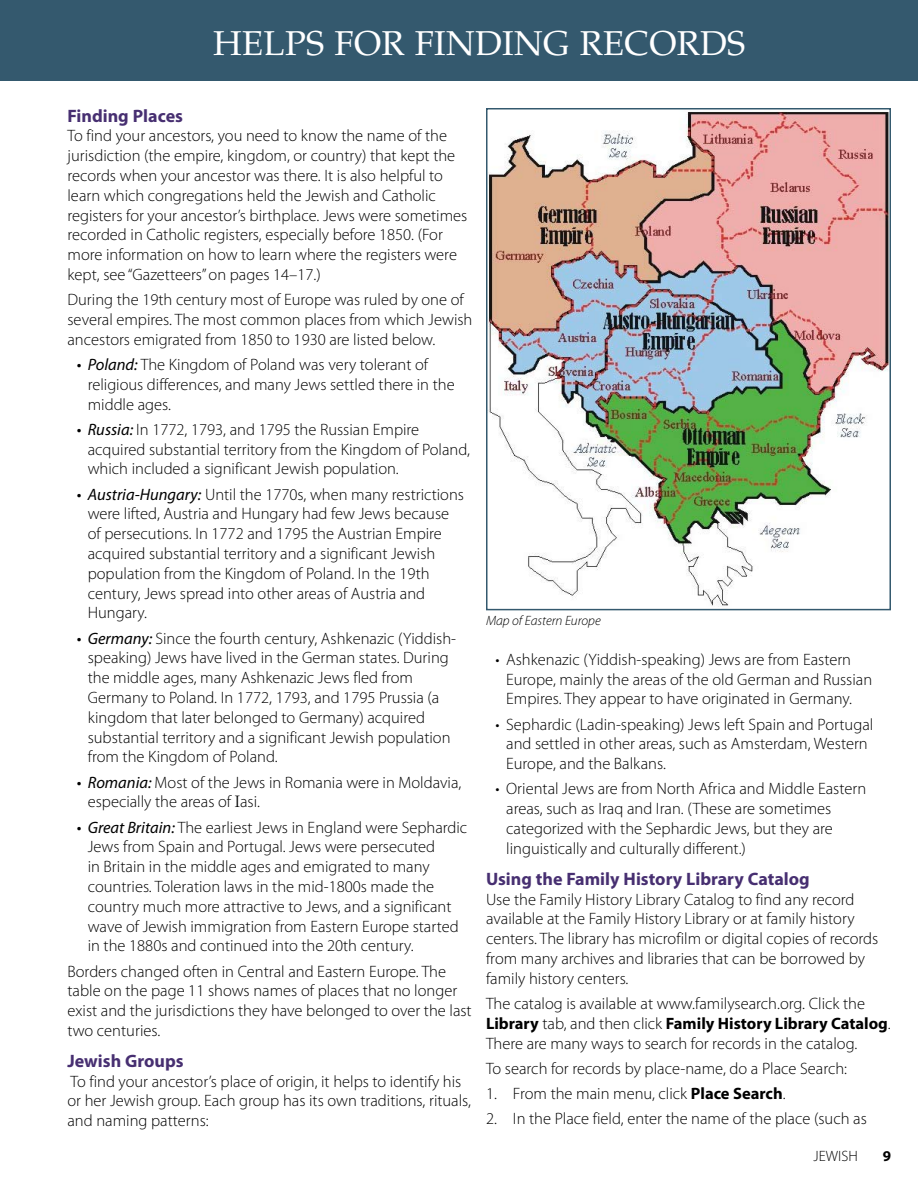
<style>
.page{position:relative;width:918px;height:1188px;background:#fff}
.page>*{position:absolute;margin:0;border:0;box-sizing:border-box;transform-origin:0 0}
.t1{font:34.5px "Palatino LT Std";letter-spacing:.01em;color:#fff}
.t2{font:700 18px "Myriad Pro";color:#472f71}
.t3{font:300 16.5px/19.8px "Myriad Pro";color:#000}
.t4{font:300 15px "Myriad Pro";color:#000}
.t5{font:italic 300 13.5px "Myriad Pro";color:#000}
.s1{font-weight:400;font-style:italic}
.s2{font-family:"Palatino LT Std"}
.s3{font-weight:700}
</style>
<div class="page">
<div style="left:0;top:0;width:918px;height:81px;background:#34596e"></div>
<img style="left:489px;top:111px;width:399px;height:495px">
<div style="left:486px;top:108px;width:405px;height:502px;border:2px solid #34596e"></div>
<h1 class="t1" style="left:213px;top:23px;width:534px">HELPS FOR FINDING RECORDS</h1>
<p class="t2" style="left:68px;top:104px;width:117px">Finding Places</p>
<p class="t3" style="left:68px;top:126px;width:401px">To find your ancestors, you need to know the name of the jurisdiction (the empire, kingdom, or country) that kept the records when your ancestor was there. It is also helpful to learn which congregations held the Jewish and Catholic registers for your ancestor’s birthplace. Jews were sometimes recorded in Catholic registers, especially before 1850. (For more information on how to learn where the registers were kept, see “Gazetteers” on pages 14–17.)</p>
<p class="t3" style="left:68px;top:290px;width:407px">During the 19th century most of Europe was ruled by one of several empires. The most common places from which Jewish ancestors emigrated from 1850 to 1930 are listed below.</p>
<p class="t3" style="left:88px;top:354px;width:368px;text-indent:-11px"><span class="s1">• Poland:</span> The Kingdom of Poland was very tolerant of religious differences, and many Jews settled there in the middle ages.</p>
<p class="t3" style="left:88px;top:419px;width:384px;text-indent:-11px"><span class="s1">• Russia:</span> In 1772, 1793, and 1795 the Russian Empire acquired substantial territory from the Kingdom of Poland, which included a significant Jewish population.</p>
<p class="t3" style="left:88px;top:484px;width:378px;text-indent:-11px"><span class="s1">• Austria-Hungary:</span> Until the 1770s, when many restrictions were lifted, Austria and Hungary had few Jews because of persecutions. In 1772 and 1795 the Austrian Empire acquired substantial territory and a significant Jewish population from the Kingdom of Poland. In the 19th century, Jews spread into other areas of Austria and Hungary.</p>
<p class="t3" style="left:88px;top:628px;width:370px;text-indent:-11px"><span class="s1">• Germany:</span> Since the fourth century, Ashkenazic (Yiddish&shy;speaking) Jews have lived in the German states. During the middle ages, many Ashkenazic Jews fled from Germany to Poland. In 1772, 1793, and 1795 Prussia (a kingdom that later belonged to Germany) acquired substantial territory and a significant Jewish population from the Kingdom of Poland.</p>
<p class="t3" style="left:88px;top:772px;width:375px;text-indent:-11px"><span class="s1">• Romania:</span> Most of the Jews in Romania were in Moldavia, especially the areas of <span class="s2">I</span>asi.</p>
<p class="t3" style="left:88px;top:817px;width:381px;text-indent:-11px"><span class="s1">• Great Britain:</span> The earliest Jews in England were Sephardic Jews from Spain and Portugal. Jews were persecuted<br>in Britain in the middle ages and emigrated to many countries. Toleration laws in the mid-1800s made the country much more attractive to Jews, and a significant wave of Jewish immigration from Eastern Europe started in the 1880s and continued into the 20th century.</p>
<p class="t3" style="left:68px;top:961px;width:406px">Borders changed often in Central and Eastern Europe. The table on the page 11 shows names of places that no longer exist and the jurisdictions they have belonged to over the last two centuries.</p>
<p class="t2" style="left:68px;top:1049px;width:118px">Jewish Groups</p>
<p class="t3" style="left:68px;top:1071px;width:405px">To find your ancestor’s place of origin, it helps to identify his or her Jewish group. Each group has its own traditions, rituals, and naming patterns:</p>
<p class="t5" style="left:486px;top:612px;width:116px">Map of Eastern Europe</p>
<p class="t3" style="left:506px;top:649px;width:368px;text-indent:-11px">• Ashkenazic (Yiddish-speaking) Jews are from Eastern<br>Europe, mainly the areas of the old German and Russian<br>Empires. They appear to have originated in Germany.</p>
<p class="t3" style="left:506px;top:714px;width:369px;text-indent:-11px">• Sephardic (Ladin-speaking) Jews left Spain and Portugal and settled in other areas, such as Amsterdam, Western<br>Europe, and the Balkans.</p>
<p class="t3" style="left:506px;top:779px;width:361px;text-indent:-11px">• Oriental Jews are from North Africa and Middle Eastern areas, such as Iraq and Iran. (These are sometimes categorized with the Sephardic Jews, but they are linguistically and culturally different.)</p>
<p class="t2" style="left:486px;top:867px;width:325px">Using the Family History Library Catalog</p>
<p class="t3" style="left:486px;top:889px;width:394px">Use the Family History Library Catalog to find any record available at the Family History Library or at family history centers. The library has microfilm or digital copies of records from many archives and libraries that can be borrowed by family history centers.</p>
<p class="t3" style="left:486px;top:993px;width:406px">The catalog is available at www.familysearch.org. Click the<br><span class="s3">Library</span> tab, and then click <span class="s3">Family History Library Catalog</span>.<br>There are many ways to search for records in the catalog.</p>
<p class="t3" style="left:486px;top:1058px;width:363px">To search for records by place-name, do a Place Search:</p>
<p class="t3" style="left:486px;top:1083px;width:301px">1. From the main menu, click <span class="s3">Place Search</span>.</p>
<p class="t3" style="left:486px;top:1109px;width:382px">2. In the Place field, enter the name of the place (such as</p>
<p class="t4" style="left:814px;top:1147px;width:46px">JEWISH</p>
</div>
